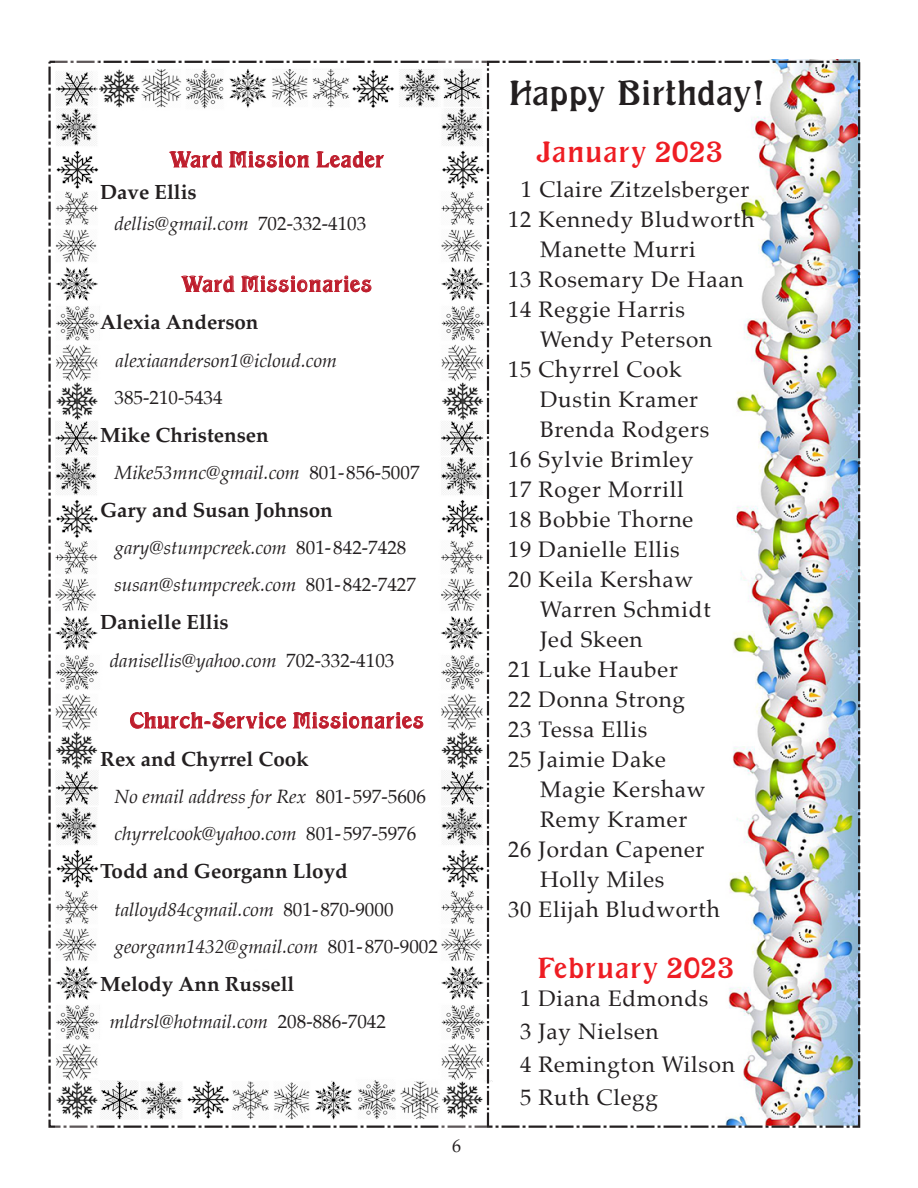
<style>
.page{position:relative;width:918px;height:1188px;background:#fff}
.page>*{position:absolute;margin:0;border:0;box-sizing:border-box;transform-origin:0 0}
.t1{font:36px "Excellent";letter-spacing:.02em;color:#231f20}
.t2{font:30px "Excellent";letter-spacing:.05em;color:#ee1d23}
.t3{font:22.5px/33px "Palatino";letter-spacing:.035em;color:#231f20}
.t4{font:22.5px "Excellent";letter-spacing:.05em;color:#be1d2c}
.t5{font:700 20.55px "Palatino";color:#231f20}
.t6{font:italic 19.05px/37.5px "Palatino";color:#231f20}
.t7{font:19.05px "Palatino";color:#231f20}
.t8{font:18px "Palatino";color:#231f20}
.s1{font-style:normal}
</style>
<div class="page">
<img style="left:720px;top:59px;width:140px;height:1066px">
<svg style="left:169px;top:151px;width:215px;height:17px"></svg>
<svg style="left:181px;top:275px;width:191px;height:18px"></svg>
<svg style="left:130px;top:711px;width:294px;height:18px"></svg>
<svg style="left:487px;top:64px;width:2px;height:1061px;background:#535051"></svg>
<svg style="left:55px;top:60px;width:44px;height:1068px"></svg>
<svg style="left:438px;top:60px;width:49px;height:1068px"></svg>
<svg style="left:94px;top:70px;width:350px;height:44px"></svg>
<svg style="left:99px;top:1077px;width:345px;height:44px"></svg>
<p class="t4" style="left:170px;top:148px;width:215px">Ward Mission Leader</p>
<p class="t5" style="left:100px;top:174px;width:98px">Dave Ellis</p>
<p class="t6" style="left:114px;top:204px;width:253px">dellis@gmail.com <span class="s1">702-332-4103</span></p>
<p class="t4" style="left:182px;top:272px;width:192px">Ward Missionaries</p>
<p class="t5" style="left:100px;top:304px;width:160px">Alexia Anderson</p>
<p class="t6" style="left:116px;top:341px;width:223px">alexiaanderson1@icloud.com</p>
<p class="t7" style="left:114px;top:382px;width:110px">385-210-5434</p>
<p class="t5" style="left:100px;top:417px;width:170px">Mike Christensen</p>
<p class="t6" style="left:114px;top:453px;width:307px">Mike53mnc@gmail.com <span class="s1">801-856-5007</span></p>
<p class="t5" style="left:100px;top:492px;width:234px">Gary and Susan Johnson</p>
<p class="t6" style="left:114px;top:528px;width:303px">gary@stumpcreek.com <span class="s1">801-842-7428 </span>susan@stumpcreek.com <span class="s1">801-842-7427</span></p>
<p class="t5" style="left:100px;top:604px;width:130px">Danielle Ellis</p>
<p class="t6" style="left:110px;top:641px;width:286px">danisellis@yahoo.com <span class="s1">702-332-4103</span></p>
<p class="t4" style="left:130px;top:709px;width:295px">Church-Service Missionaries</p>
<p class="t5" style="left:100px;top:741px;width:210px">Rex and Chyrrel Cook</p>
<p class="t6" style="left:114px;top:777px;width:313px">No email address for Rex <span class="s1">801-597-5606 </span>chyrrelcook@yahoo.com <span class="s1">801-597-5976</span></p>
<p class="t5" style="left:100px;top:853px;width:249px">Todd and Georgann Lloyd</p>
<p class="t6" style="left:114px;top:890px;width:325px">talloyd84cgmail.com <span class="s1">801-870-9000 </span>georgann1432@gmail.com <span class="s1">801-870-9002</span></p>
<p class="t5" style="left:100px;top:966px;width:196px">Melody Ann Russell</p>
<p class="t6" style="left:110px;top:1002px;width:278px">mldrsl@hotmail.com <span class="s1">208-886-7042</span></p>
<p class="t8" style="left:452px;top:1131px;width:10px">6</p>
<h1 class="t1" style="left:510px;top:74px;width:255px">Happy Birthday!</h1>
<h2 class="t2" style="left:537px;top:137px;width:188px">January 2023</h2>
<p class="t3" style="left:521px;top:173px;width:230px">1 Claire Zitzelsberger</p>
<p class="t3" style="left:508px;top:203px;width:248px">12 Kennedy Bludworth</p>
<p class="t3" style="left:540px;top:233px;width:157px">Manette Murri</p>
<p class="t3" style="left:508px;top:263px;width:237px">13 Rosemary De Haan</p>
<p class="t3" style="left:508px;top:293px;width:178px">14 Reggie Harris</p>
<p class="t3" style="left:540px;top:323px;width:174px">Wendy Peterson</p>
<p class="t3" style="left:508px;top:353px;width:175px">15 Chyrrel Cook</p>
<p class="t3" style="left:540px;top:383px;width:160px">Dustin Kramer</p>
<p class="t3" style="left:540px;top:413px;width:171px">Brenda Rodgers</p>
<p class="t3" style="left:508px;top:443px;width:187px">16 Sylvie Brimley</p>
<p class="t3" style="left:508px;top:473px;width:177px">17 Roger Morrill</p>
<p class="t3" style="left:508px;top:503px;width:187px">18 Bobbie Thorne</p>
<p class="t3" style="left:508px;top:533px;width:173px">19 Danielle Ellis</p>
<p class="t3" style="left:508px;top:563px;width:186px">20 Keila Kershaw</p>
<p class="t3" style="left:540px;top:593px;width:172px">Warren Schmidt</p>
<p class="t3" style="left:540px;top:623px;width:104px">Jed Skeen</p>
<p class="t3" style="left:508px;top:653px;width:171px">21 Luke Hauber</p>
<p class="t3" style="left:508px;top:682px;width:178px">22 Donna Strong</p>
<p class="t3" style="left:508px;top:712px;width:141px">23 Tessa Ellis</p>
<p class="t3" style="left:508px;top:742px;width:159px">25 Jaimie Dake</p>
<p class="t3" style="left:540px;top:772px;width:167px">Magie Kershaw</p>
<p class="t3" style="left:540px;top:802px;width:149px">Remy Kramer</p>
<p class="t3" style="left:508px;top:832px;width:198px">26 Jordan Capener</p>
<p class="t3" style="left:540px;top:862px;width:126px">Holly Miles</p>
<p class="t3" style="left:508px;top:892px;width:213px">30 Elijah Bludworth</p>
<h2 class="t2" style="left:538px;top:952px;width:197px">February 2023</h2>
<p class="t3" style="left:520px;top:982px;width:216px">1 Diana Edmonds<br>3 Jay Nielsen<br>4 Remington Wilson<br>5 Ruth Clegg</p>
</div>
